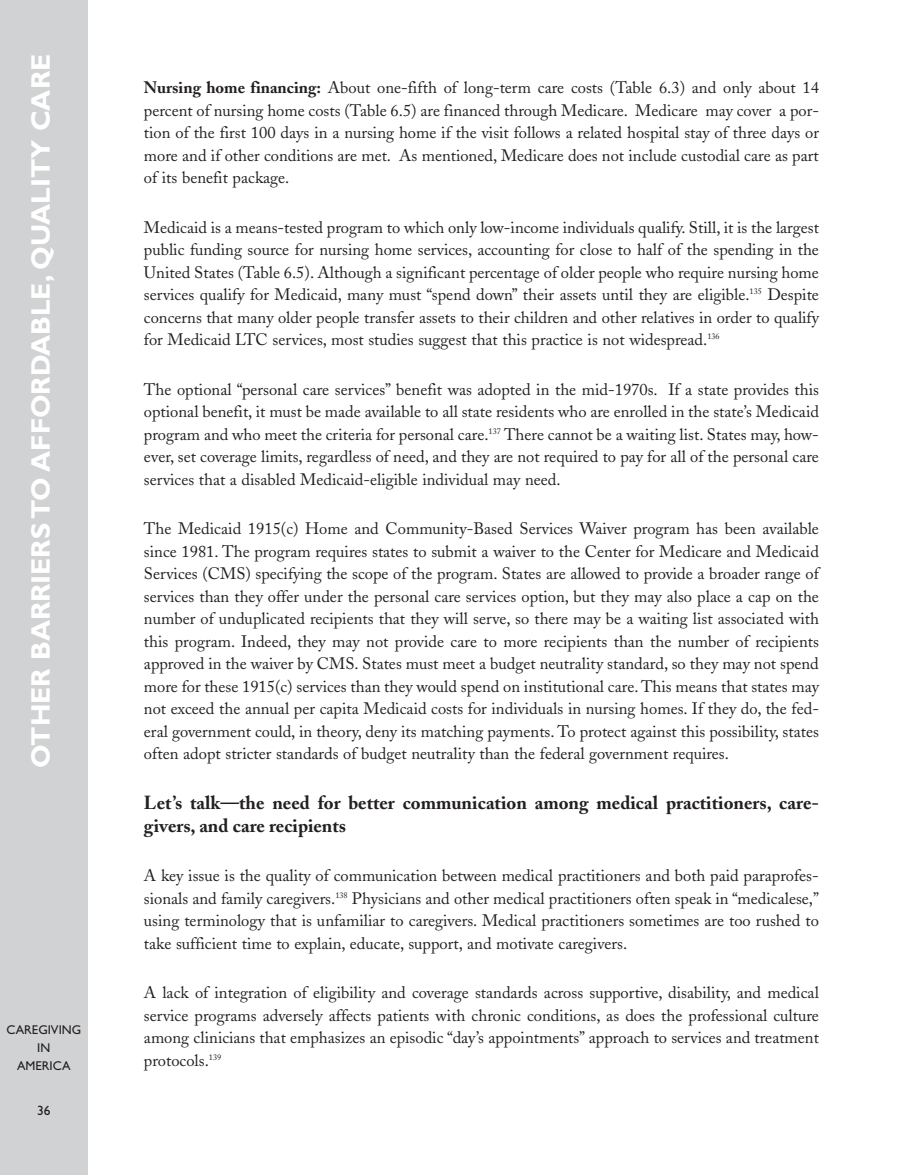
<style>
.page{position:relative;width:918px;height:1175px;background:#fff}
.page>*{position:absolute;margin:0;border:0;box-sizing:border-box;transform-origin:0 0}
.t1{font:700 27px "Gill Sans";color:#fff}
.t2{font:700 18.75px/22.5px "Adobe Caslon";color:#231f20}
.t3{font:16.5px/22.5px "Adobe Caslon";color:#231f20;text-align:justify}
.t4{font:13.5px "Gill Sans";color:#231f20}
.t5{font:12.75px/18px "Gill Sans";color:#231f20;text-align:center}
.s1{font-weight:700}
</style>
<div class="page">
<div style="left:0;top:0;width:88px;height:1174px;background:#d1d2d4"></div>
<h1 class="t1" style="left:32px;top:767px;width:715px;rotate:-90deg">OTHER BARRIERS TO AFFORDABLE, QUALITY CARE</h1>
<p class="t5" style="left:6px;top:1022px;width:76px">CAREGIVING<br>IN<br>AMERICA</p>
<p class="t4" style="left:37px;top:1105px;width:15px">36</p>
<p class="t3" style="left:144px;top:78px;width:677px"><span class="s1">Nursing home financing:</span> About one-fifth of long-term care costs (Table 6.3) and only about 14 percent of nursing home costs (Table 6.5) are financed through Medicare. Medicare may cover a por&shy;tion of the first 100 days in a nursing home if the visit follows a related hospital stay of three days or more and if other conditions are met. As mentioned, Medicare does not include custodial care as part of its benefit package.</p>
<p class="t3" style="left:144px;top:218px;width:677px">Medicaid is a means-tested program to which only low-income individuals qualify. Still, it is the largest public funding source for nursing home services, accounting for close to half of the spending in the United States (Table 6.5). Although a significant percentage of older people who require nursing home services qualify for Medicaid, many must “spend down” their assets until they are eligible.<sup>135</sup> Despite concerns that many older people transfer assets to their children and other relatives in order to qualify for Medicaid LTC services, most studies suggest that this practice is not widespread.<sup>136</sup></p>
<p class="t3" style="left:144px;top:380px;width:677px">The optional “personal care services” benefit was adopted in the mid-1970s. If a state provides this optional benefit, it must be made available to all state residents who are enrolled in the state’s Medicaid program and who meet the criteria for personal care.<sup>137</sup> There cannot be a waiting list. States may, how&shy;ever, set coverage limits, regardless of need, and they are not required to pay for all of the personal care services that a disabled Medicaid-eligible individual may need.</p>
<p class="t3" style="left:144px;top:519px;width:677px">The Medicaid 1915(c) Home and Community-Based Services Waiver program has been available since 1981. The program requires states to submit a waiver to the Center for Medicare and Medicaid Services (CMS) specifying the scope of the program. States are allowed to provide a broader range of services than they offer under the personal care services option, but they may also place a cap on the number of unduplicated recipients that they will serve, so there may be a waiting list associated with this program. Indeed, they may not provide care to more recipients than the number of recipients approved in the waiver by CMS. States must meet a budget neutrality standard, so they may not spend more for these 1915(c) services than they would spend on institutional care. This means that states may not exceed the annual per capita Medicaid costs for individuals in nursing homes. If they do, the fed&shy;eral government could, in theory, deny its matching payments. To protect against this possibility, states often adopt stricter standards of budget neutrality than the federal government requires.</p>
<p class="t2" style="left:144px;top:793px;width:677px">Let’s talk—the need for better communication among medical practitioners, care&shy;givers, and care recipients</p>
<p class="t3" style="left:144px;top:866px;width:677px">A key issue is the quality of communication between medical practitioners and both paid paraprofes&shy;sionals and family caregivers.<sup>138</sup> Physicians and other medical practitioners often speak in “medicalese,” using terminology that is unfamiliar to caregivers. Medical practitioners sometimes are too rushed to take sufficient time to explain, educate, support, and motivate caregivers.</p>
<p class="t3" style="left:144px;top:983px;width:677px">A lack of integration of eligibility and coverage standards across supportive, disability, and medical service programs adversely affects patients with chronic conditions, as does the professional culture among clinicians that emphasizes an episodic “day’s appointments” approach to services and treatment protocols.<sup>139</sup></p>
</div>
